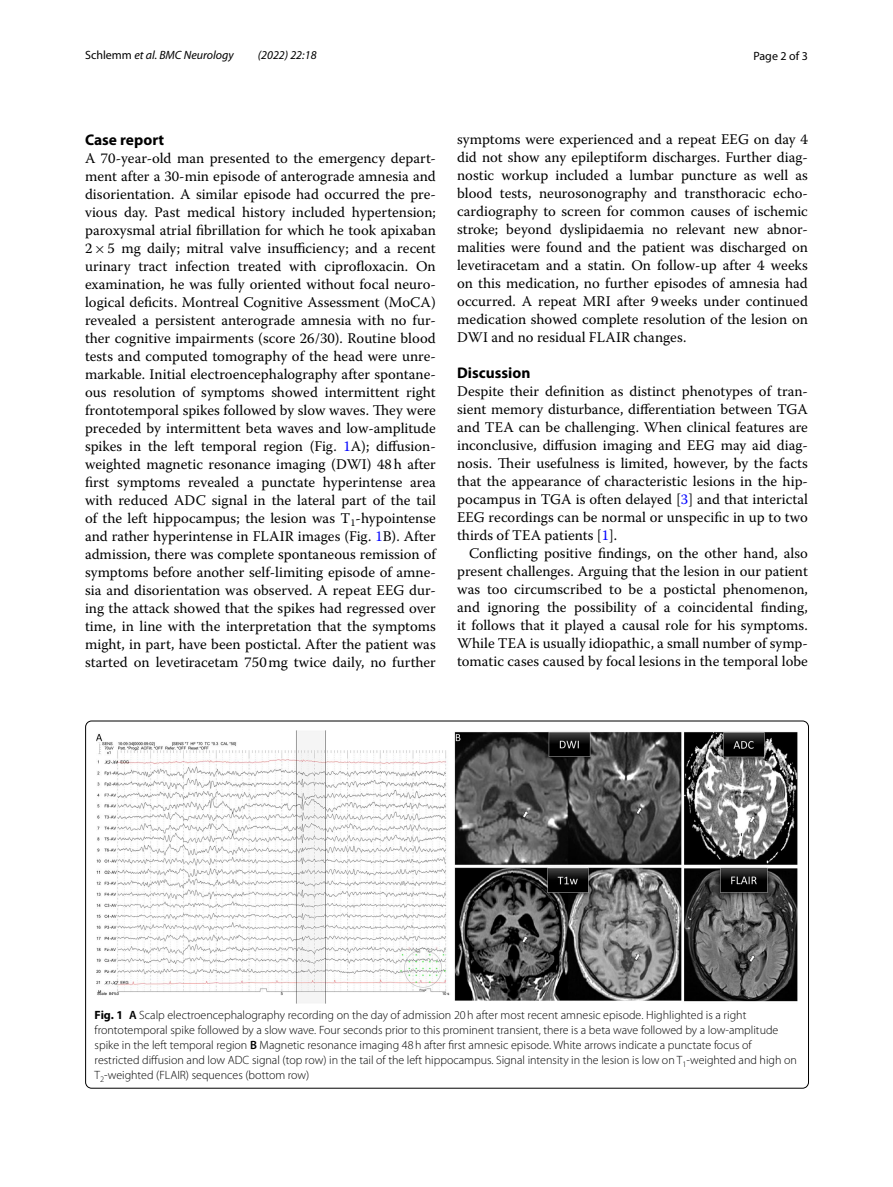
<style>
.page{position:relative;width:893px;height:1187px;background:#fff}
.page>*{position:absolute;margin:0;border:0;box-sizing:border-box;transform-origin:0 0}
.t1{font:700 15.45px "Myriad Pro";color:#000}
.t2{font:14.7px/18px "Warnock Pro";color:#000;text-align:justify}
.t3{font:300 12px/15px "Myriad Pro";color:#000}
.t4{font:italic 12px "Myriad Pro";color:#000}
.t5{font:12px "Myriad Pro";color:#000}
.s1{font-style:normal}
.s2{font-family:"MTSY"}
.s3{color:#00f}
.s4{font-weight:700}
.s5{font-weight:600}
</style>
<div class="page">
<img style="left:97px;top:730px;width:700px;height:273px">
<p class="t4" style="left:85px;top:48px;width:150px"><span class="s1">Schlemm</span> et al. BMC Neurology</p>
<p class="t4" style="left:258px;top:48px;width:60px">(2022) 22:18</p>
<p class="t5" style="left:753px;top:48px;width:56px">Page 2 of 3</p>
<p class="t1" style="left:85px;top:129px;width:81px">Case report</p>
<p class="t2" style="left:85px;top:148px;width:352px">A 70-year-old man presented to the emergency depart&shy;ment after a 30-min episode of anterograde amnesia and disorientation. A similar episode had occurred the pre&shy;vious day. Past medical history included hypertension; paroxysmal atrial fibrillation for which he took apixaban 2<span class="s2">×</span>5 mg daily; mitral valve insufficiency; and a recent urinary tract infection treated with ciprofloxacin. On examination, he was fully oriented without focal neuro&shy;logical deficits. Montreal Cognitive Assessment (MoCA) revealed a persistent anterograde amnesia with no fur&shy;ther cognitive impairments (score 26/30). Routine blood tests and computed tomography of the head were unre&shy;markable. Initial electroencephalography after spontane&shy;ous resolution of symptoms showed intermittent right frontotemporal spikes followed by slow waves. They were preceded by intermittent beta waves and low-amplitude spikes in the left temporal region (Fig. <span class="s3">1</span>A); diffusion&shy;weighted magnetic resonance imaging (DWI) 48h after first symptoms revealed a punctate hyperintense area with reduced ADC signal in the lateral part of the tail of the left hippocampus; the lesion was T<sub>1</sub>-hypointense and rather hyperintense in FLAIR images (Fig. <span class="s3">1</span>B). After admission, there was complete spontaneous remission of symptoms before another self-limiting episode of amne&shy;sia and disorientation was observed. A repeat EEG dur&shy;ing the attack showed that the spikes had regressed over time, in line with the interpretation that the symptoms might, in part, have been postictal. After the patient was started on levetiracetam 750mg twice daily, no further</p>
<p class="t2" style="left:457px;top:130px;width:352px">symptoms were experienced and a repeat EEG on day 4 did not show any epileptiform discharges. Further diag&shy;nostic workup included a lumbar puncture as well as blood tests, neurosonography and transthoracic echo&shy;cardiography to screen for common causes of ischemic stroke; beyond dyslipidaemia no relevant new abnor&shy;malities were found and the patient was discharged on levetiracetam and a statin. On follow-up after 4 weeks on this medication, no further episodes of amnesia had occurred. A repeat MRI after 9weeks under continued medication showed complete resolution of the lesion on DWI and no residual FLAIR changes.</p>
<p class="t1" style="left:457px;top:362px;width:75px">Discussion</p>
<p class="t2" style="left:457px;top:382px;width:352px">Despite their definition as distinct phenotypes of tran&shy;sient memory disturbance, differentiation between TGA and TEA can be challenging. When clinical features are inconclusive, diffusion imaging and EEG may aid diag&shy;nosis. Their usefulness is limited, however, by the facts that the appearance of characteristic lesions in the hip&shy;pocampus in TGA is often delayed [<span class="s3">3</span>] and that interictal EEG recordings can be normal or unspecific in up to two thirds of TEA patients [<span class="s3">1</span>].</p>
<p class="t2" style="left:457px;top:544px;width:352px;text-indent:12px">Conflicting positive findings, on the other hand, also present challenges. Arguing that the lesion in our patient was too circumscribed to be a postictal phenomenon, and ignoring the possibility of a coincidental finding, it follows that it played a causal role for his symptoms.<br>While TEA is usually idiopathic, a small number of symp&shy;tomatic cases caused by focal lesions in the temporal lobe</p>
<p class="t3" style="left:95px;top:1007px;width:704px"><span class="s4">Fig. 1</span> <span class="s5">A</span> Scalp electroencephalography recording on the day of admission 20h after most recent amnesic episode. Highlighted is a right frontotemporal spike followed by a slow wave. Four seconds prior to this prominent transient, there is a beta wave followed by a low-amplitude spike in the left temporal region <span class="s5">B</span> Magnetic resonance imaging 48h after first amnesic episode. White arrows indicate a punctate focus of restricted diffusion and low ADC signal (top row) in the tail of the left hippocampus. Signal intensity in the lesion is low on T<sub>1</sub>-weighted and high on T<sub>2</sub>-weighted (FLAIR) sequences (bottom row)</p>
</div>
